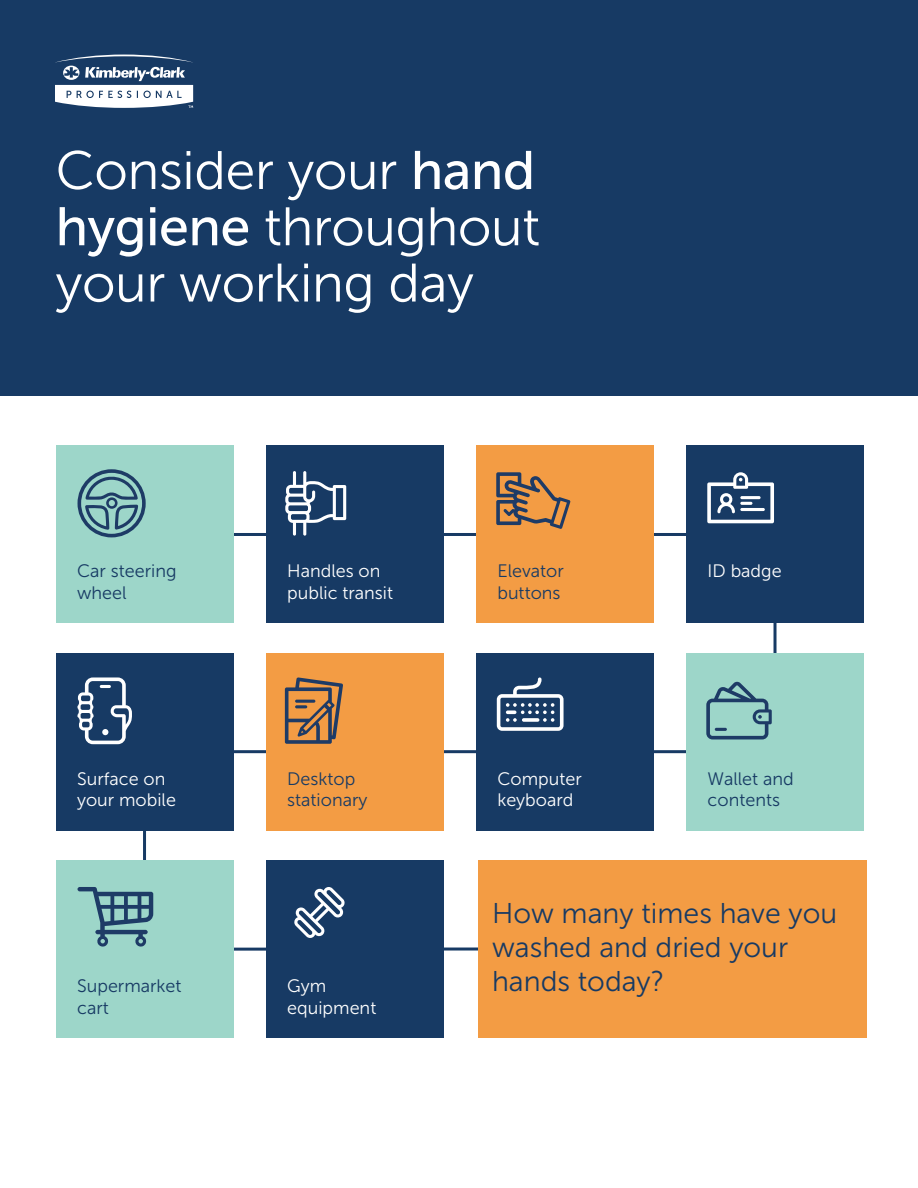
<style>
.page{position:relative;width:918px;height:1188px;background:#fff}
.page>*{position:absolute;margin:0;border:0;box-sizing:border-box;transform-origin:0 0}
.t1{font:54px/56.2px "Museo Sans 300";letter-spacing:-.01em;color:#fff;text-align:justify}
.t2{font:28.5px/34.2px "Museo Sans 300";color:#173a64}
.t3{font:18px/21.6px "Museo Sans 300";color:#173a64}
.t4{font:18px/21.6px "Museo Sans 300";color:#fff}
.s1{font-family:"Museo Sans 500"}
</style>
<div class="page">
<div style="left:0;top:0;width:918px;height:396px;background:#173a64"></div>
<svg style="left:55px;top:55px;width:138px;height:53px"></svg>
<svg style="left:143px;top:533px;width:634px;height:419px"></svg>
<div style="left:56px;top:446px;width:178px;height:177px;background:#9dd6c9"></div>
<div style="left:56px;top:653px;width:178px;height:178px;background:#173a64"></div>
<div style="left:56px;top:860px;width:178px;height:178px;background:#9dd6c9"></div>
<div style="left:476px;top:446px;width:178px;height:177px;background:#f39c44"></div>
<div style="left:476px;top:653px;width:178px;height:178px;background:#173a64"></div>
<div style="left:479px;top:860px;width:388px;height:178px;background:#f39c44"></div>
<div style="left:266px;top:446px;width:178px;height:177px;background:#173a64"></div>
<div style="left:266px;top:653px;width:178px;height:178px;background:#f39c44"></div>
<div style="left:266px;top:860px;width:178px;height:178px;background:#173a64"></div>
<div style="left:686px;top:446px;width:178px;height:177px;background:#173a64"></div>
<div style="left:686px;top:653px;width:178px;height:178px;background:#9dd6c9"></div>
<svg style="left:78px;top:469px;width:68px;height:68px"></svg>
<svg style="left:78px;top:887px;width:75px;height:60px"></svg>
<svg style="left:497px;top:677px;width:67px;height:54px"></svg>
<svg style="left:496px;top:472px;width:75px;height:57px"></svg>
<svg style="left:294px;top:887px;width:51px;height:51px"></svg>
<svg style="left:707px;top:472px;width:67px;height:51px"></svg>
<svg style="left:78px;top:677px;width:54px;height:67px"></svg>
<svg style="left:285px;top:677px;width:58px;height:67px"></svg>
<svg style="left:285px;top:471px;width:61px;height:65px"></svg>
<svg style="left:706px;top:681px;width:66px;height:58px"></svg>
<h1 class="t1" style="left:56px;top:143px;width:486px">Consider your <span class="s1">hand hygiene</span> throughout your working day</h1>
<p class="t3" style="left:77px;top:561px;width:101px">Car steering wheel</p>
<p class="t4" style="left:287px;top:561px;width:107px">Handles on public transit</p>
<p class="t3" style="left:497px;top:561px;width:68px">Elevator buttons</p>
<p class="t4" style="left:708px;top:561px;width:76px">ID badge</p>
<p class="t4" style="left:77px;top:768px;width:100px">Surface on your mobile</p>
<p class="t3" style="left:287px;top:768px;width:82px">Desktop stationary</p>
<p class="t4" style="left:497px;top:768px;width:86px">Computer keyboard</p>
<p class="t3" style="left:708px;top:768px;width:88px">Wallet and contents</p>
<p class="t3" style="left:77px;top:975px;width:106px">Supermarket cart</p>
<p class="t4" style="left:287px;top:975px;width:91px">Gym equipment</p>
<h2 class="t2" style="left:492px;top:896px;width:347px">How many times have you washed and dried your hands today?</h2>
</div>
